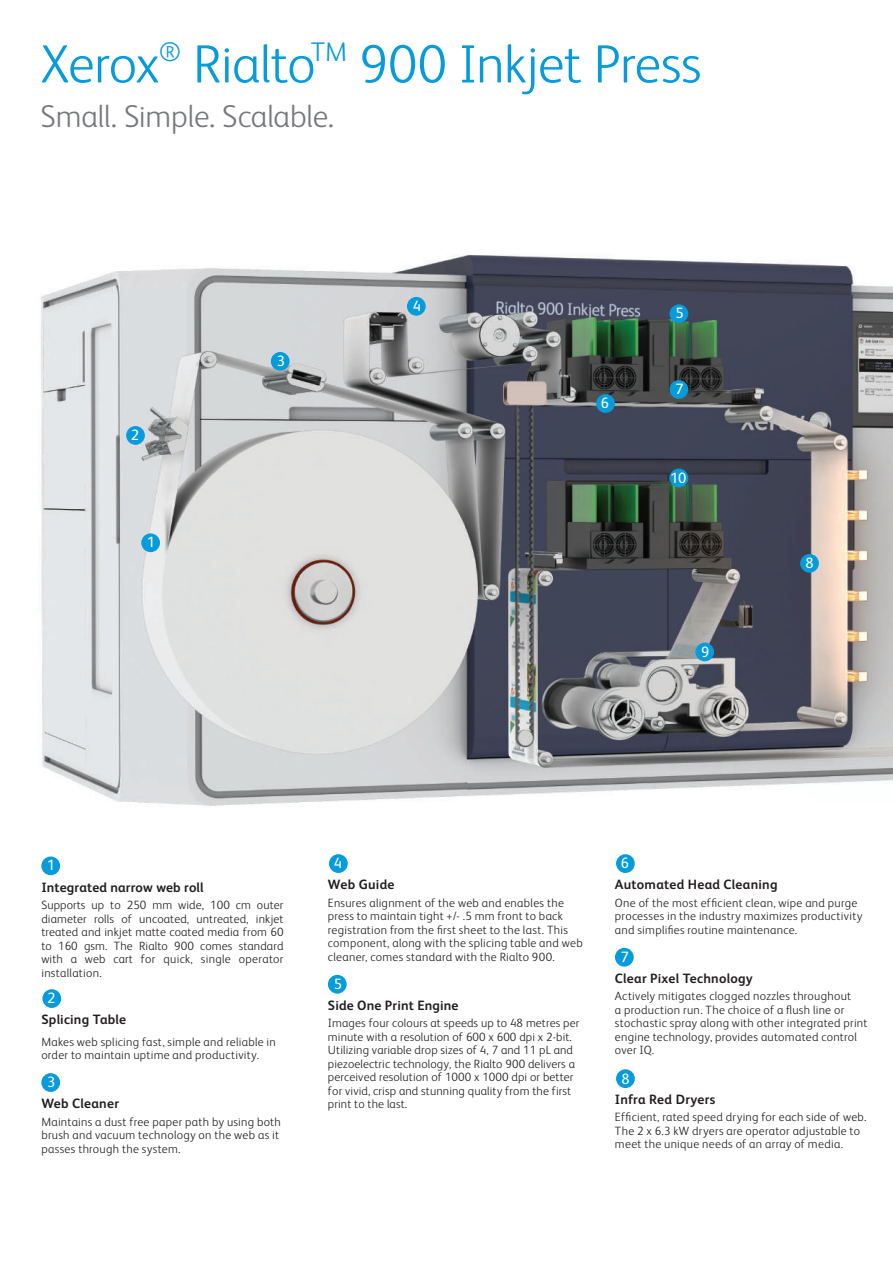
<style>
.page{position:relative;width:893px;height:1263px;background:#fff}
.page>*{position:absolute;margin:0;border:0;box-sizing:border-box;transform-origin:0 0}
.t1{font:300 54px "Xerox Sans";letter-spacing:-.015em;color:#069bda}
.t2{font:300 31.5px "Xerox Sans";letter-spacing:-.005em;color:#76787b}
.t3{font:15px "Xerox Sans";color:#fff}
.t4{font:700 13.5px "Xerox Sans";letter-spacing:.015em;color:#231f20}
.t5{font:300 12px/13.5px "Xerox Sans";letter-spacing:.02em;color:#231f20}
</style>
<div class="page">
<img style="left:40px;top:254px;width:853px;height:552px">
<div style="left:41px;top:856px;width:19px;height:19px;background:#069bda;border-radius:50%"></div>
<div style="left:42px;top:989px;width:19px;height:19px;background:#069bda;border-radius:50%"></div>
<div style="left:41px;top:1073px;width:19px;height:19px;background:#069bda;border-radius:50%"></div>
<div style="left:329px;top:854px;width:19px;height:19px;background:#069bda;border-radius:50%"></div>
<div style="left:328px;top:975px;width:19px;height:19px;background:#069bda;border-radius:50%"></div>
<div style="left:616px;top:854px;width:19px;height:19px;background:#069bda;border-radius:50%"></div>
<div style="left:615px;top:948px;width:19px;height:19px;background:#069bda;border-radius:50%"></div>
<div style="left:616px;top:1069px;width:19px;height:19px;background:#069bda;border-radius:50%"></div>
<div style="left:141px;top:533px;width:19px;height:19px;background:#069bda;border-radius:50%"></div>
<div style="left:126px;top:426px;width:19px;height:19px;background:#069bda;border-radius:50%"></div>
<div style="left:271px;top:352px;width:19px;height:19px;background:#069bda;border-radius:50%"></div>
<div style="left:407px;top:297px;width:19px;height:19px;background:#069bda;border-radius:50%"></div>
<div style="left:669px;top:304px;width:19px;height:19px;background:#069bda;border-radius:50%"></div>
<div style="left:596px;top:394px;width:19px;height:19px;background:#069bda;border-radius:50%"></div>
<div style="left:669px;top:380px;width:19px;height:19px;background:#069bda;border-radius:50%"></div>
<div style="left:800px;top:554px;width:19px;height:19px;background:#069bda;border-radius:50%"></div>
<div style="left:695px;top:642px;width:19px;height:19px;background:#069bda;border-radius:50%"></div>
<div style="left:669px;top:469px;width:19px;height:18px;background:#069bda;border-radius:50%"></div>
<h1 class="t1" style="left:40px;top:29px;width:663px">Xerox<sup>®</sup> Rialto<sup>TM</sup> 900 Inkjet Press</h1>
<h2 class="t2" style="left:40px;top:96px;width:295px">Small. Simple. Scalable.</h2>
<p class="t3" style="left:131px;top:425px;width:10px">2</p>
<p class="t3" style="left:147px;top:532px;width:10px">1</p>
<p class="t3" style="left:277px;top:351px;width:10px">3</p>
<p class="t3" style="left:413px;top:296px;width:10px">4</p>
<p class="t3" style="left:601px;top:393px;width:10px">6</p>
<p class="t3" style="left:675px;top:303px;width:10px">5</p>
<p class="t3" style="left:675px;top:379px;width:10px">7</p>
<p class="t3" style="left:671px;top:467px;width:17px">10</p>
<p class="t3" style="left:701px;top:641px;width:10px">9</p>
<p class="t3" style="left:805px;top:553px;width:10px">8</p>
<p class="t3" style="left:47px;top:855px;width:10px">1</p>
<p class="t4" style="left:41px;top:878px;width:164px">Integrated narrow web roll</p>
<p class="t5" style="left:41px;top:898px;width:244px;text-align:justify">Supports up to 250 mm wide, 100 cm outer diameter rolls of uncoated, untreated, inkjet treated and inkjet matte coated media from 60 to 160 gsm. The Rialto 900 comes standard with a web cart for quick, single operator installation.</p>
<p class="t3" style="left:47px;top:988px;width:10px">2</p>
<p class="t4" style="left:41px;top:1010px;width:86px">Splicing Table</p>
<p class="t5" style="left:41px;top:1034px;width:236px">Makes web splicing fast, simple and reliable in order to maintain uptime and productivity.</p>
<p class="t3" style="left:47px;top:1072px;width:10px">3</p>
<p class="t4" style="left:41px;top:1094px;width:79px">Web Cleaner</p>
<p class="t5" style="left:41px;top:1114px;width:241px">Maintains a dust free paper path by using both brush and vacuum technology on the web as it passes through the system.</p>
<p class="t3" style="left:334px;top:853px;width:10px">4</p>
<p class="t4" style="left:328px;top:875px;width:68px">Web Guide</p>
<p class="t5" style="left:328px;top:895px;width:256px">Ensures alignment of the web and enables the press to maintain tight +/- .5 mm front to back registration from the first sheet to the last. This component, along with the splicing table and web cleaner, comes standard with the Rialto 900.</p>
<p class="t3" style="left:334px;top:974px;width:10px">5</p>
<p class="t4" style="left:328px;top:996px;width:132px">Side One Print Engine</p>
<p class="t5" style="left:328px;top:1016px;width:253px">Images four colours at speeds up to 48 metres per minute with a resolution of 600 x 600 dpi x 2-bit.<br>Utilizing variable drop sizes of 4, 7 and 11 pL and piezoelectric technology, the Rialto 900 delivers a perceived resolution of 1000 x 1000 dpi or better for vivid, crisp and stunning quality from the first print to the last.</p>
<p class="t3" style="left:621px;top:853px;width:10px">6</p>
<p class="t4" style="left:615px;top:875px;width:164px">Automated Head Cleaning</p>
<p class="t5" style="left:615px;top:895px;width:249px">One of the most efficient clean, wipe and purge processes in the industry maximizes productivity and simplifies routine maintenance.</p>
<p class="t3" style="left:621px;top:947px;width:10px">7</p>
<p class="t4" style="left:615px;top:969px;width:139px">Clear Pixel Technology</p>
<p class="t5" style="left:615px;top:989px;width:254px">Actively mitigates clogged nozzles throughout<br>a production run. The choice of a flush line or stochastic spray along with other integrated print engine technology, provides automated control over IQ.</p>
<p class="t3" style="left:621px;top:1068px;width:10px">8</p>
<p class="t4" style="left:615px;top:1090px;width:102px">Infra Red Dryers</p>
<p class="t5" style="left:615px;top:1110px;width:253px">Efficient, rated speed drying for each side of web.<br>The 2 x 6.3 kW dryers are operator adjustable to meet the unique needs of an array of media.</p>
</div>
